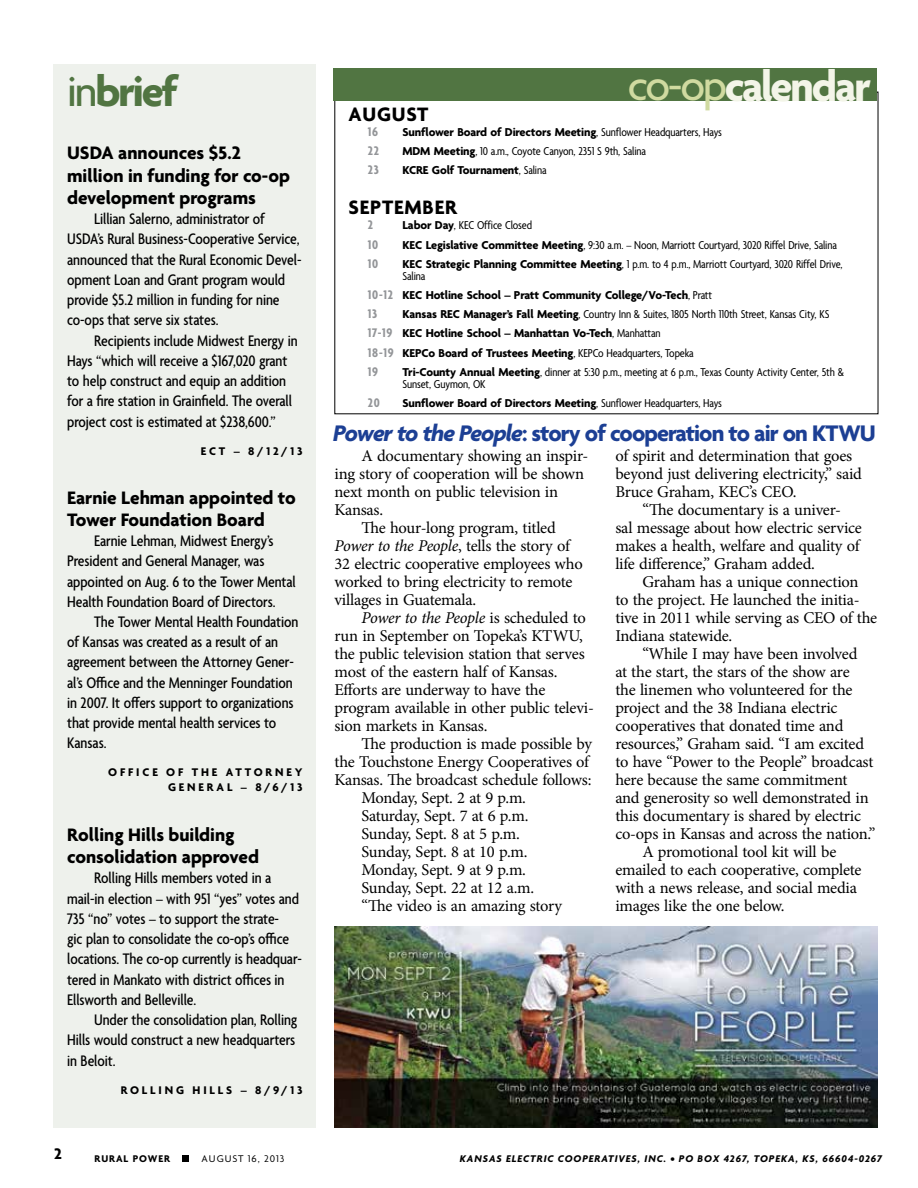
<style>
.page{position:relative;width:918px;height:1188px;background:#fff}
.page>*{position:absolute;margin:0;border:0;box-sizing:border-box;transform-origin:0 0}
.t1{font:700 45px "Agenda";letter-spacing:-.05em;color:#f3f5e8}
.t2{font:700 45px "Agenda";color:#517542}
.t3{font:700 24.3px "Agenda";letter-spacing:-.035em;color:#1c3f94}
.t4{font:700 21px "Agenda";letter-spacing:.04em;color:#000}
.t5{font:700 19.5px/22.2px "Agenda";color:#000}
.t6{font:16.5px/18px "Minion Pro";letter-spacing:-.015em;color:#000}
.t7{font:500 condensed 16.5px/20.2px "Agenda";letter-spacing:-.005em;color:#000}
.t8{font:italic 16.5px "Minion Pro";letter-spacing:-.025em;color:#000}
.t9{font:700 16.5px "Agenda";color:#000}
.t10{font:700 condensed 13.5px "Agenda";letter-spacing:.055em;color:#939598}
.t11{font:condensed 12.3px/19.2px "Agenda";letter-spacing:-.01em;color:#000}
.t12{font:700 12.3px "Agenda";letter-spacing:-.01em;color:#000}
.t13{font:700 12px/14.4px "Agenda";letter-spacing:.24em;color:#000;text-align:right}
.t14{font:italic 700 10.5px "Agenda";letter-spacing:.09em;color:#000}
.t15{font:10.5px "Agenda";letter-spacing:.09em;color:#000}
.t16{font:700 10.5px "Agenda";letter-spacing:.09em;color:#000}
.s1{font-weight:500}
.s2{font-weight:500;color:#d0daa0}
.s3{font-stretch:condensed;font-size:13.5px;color:#939598}
.s4{font-weight:400;font-stretch:condensed}
.s5{font-weight:700;font-stretch:normal}
.s6{font-stretch:normal;font-size:12.3px;color:#000}
.s7{font-weight:700;font-size:13.5px;color:#939598}
.s8{font-style:italic}
.s9{font-style:normal}
</style>
<div class="page">
<div style="left:334px;top:68px;width:543px;height:32px;background:#517542"></div>
<div style="left:54px;top:64px;width:262px;height:1064px;background:#eef1ec"></div>
<img style="left:334px;top:926px;width:543px;height:202px">
<div style="left:182px;top:1155px;width:7px;height:7px;background:#000"></div>
<h1 class="t2" style="left:67px;top:67px;width:112px"><span class="s1">in</span>brief</h1>
<p class="t5" style="left:67px;top:143px;width:224px">USDA announces $5.2 million in funding for co-op development programs</p>
<p class="t7" style="left:67px;top:210px;width:236px;text-indent:27px">Lillian Salerno, administrator of USDA’s Rural Business-Cooperative Service, announced that the Rural Economic Devel&shy;opment Loan and Grant program would provide $5.2 million in funding for nine co-ops that serve six states.</p>
<p class="t7" style="left:67px;top:331px;width:232px;text-indent:27px">Recipients include Midwest Energy in Hays “which will receive a $167,020 grant to help construct and equip an addition for a fire station in Grainfield. The overall project cost is estimated at $238,600.”</p>
<p class="t13" style="left:201px;top:445px;width:103px">ECT – 8/12/13</p>
<p class="t5" style="left:67px;top:487px;width:230px">Earnie Lehman appointed to<br>Tower Foundation Board</p>
<p class="t7" style="left:67px;top:532px;width:230px;text-indent:27px">Earnie Lehman, Midwest Energy’s President and General Manager, was appointed on Aug. 6 to the Tower Mental Health Foundation Board of Directors.</p>
<p class="t7" style="left:67px;top:613px;width:233px;text-indent:27px">The Tower Mental Health Foundation of Kansas was created as a result of an agreement between the Attorney Gener&shy;al’s Office and the Menninger Foundation in 2007. It offers support to organizations that provide mental health services to Kansas.</p>
<p class="t13" style="left:108px;top:766px;width:10px">Offic</p>
<p class="t13" style="left:152px;top:766px;width:152px">e of th e Attorn ey<br>Gen era l – 8/6/13</p>
<p class="t5" style="left:67px;top:825px;width:193px">Rolling Hills building consolidation approved</p>
<p class="t7" style="left:67px;top:869px;width:236px;text-indent:27px">Rolling Hills members voted in a mail-in election – with 951 “yes” votes and 735 “no” votes – to support the strate-<br>gic plan to consolidate the co-op’s office locations. The co-op currently is headquar&shy;tered in Mankato with district offices in Ellsworth and Belleville.</p>
<p class="t7" style="left:67px;top:1011px;width:232px;text-indent:27px">Under the consolidation plan, Rolling<br>Hills would construct a new headquarters in Beloit.</p>
<p class="t13" style="left:121px;top:1083px;width:183px">Rollin g Hi lls – 8/9/13</p>
<p class="t9" style="left:54px;top:1145px;width:9px">2</p>
<p class="t16" style="left:94px;top:1153px;width:74px">Rural Power</p>
<p class="t15" style="left:202px;top:1153px;width:84px">AUGUST 16, 2013</p>
<h1 class="t1" style="left:628px;top:62px;width:245px"><span class="s2">co-op</span>calendar</h1>
<p class="t4" style="left:348px;top:103px;width:28px">AUGUST</p>
<p class="t12" style="left:368px;top:126px;width:355px"><span class="s3">16</span> Sunflower Board of Directors Meeting<span class="s4">, Sunflower Headquarters, Hays</span></p>
<p class="t10" style="left:368px;top:144px;width:13px">22</p>
<p class="t11" style="left:402px;top:142px;width:245px"><span class="s5">MDM Meeting</span>, 10 a.m., Coyote Canyon, 2351 S 9th, Salina</p>
<p class="t10" style="left:368px;top:163px;width:13px">23</p>
<p class="t12" style="left:402px;top:164px;width:146px">KCRE Golf Tournament<span class="s4">, Salina</span></p>
<p class="t4" style="left:348px;top:196px;width:110px">SEPTEMBER</p>
<p class="t10" style="left:368px;top:218px;width:25px">2 <span class="s6">L</span></p>
<p class="t11" style="left:408px;top:217px;width:126px"><span class="s5">abor Day</span>, KEC Office Closed</p>
<p class="t10" style="left:368px;top:237px;width:12px">10</p>
<p class="t11" style="left:402px;top:236px;width:436px"><span class="s5">KEC Legislative Committee Meeting</span>, 9:30 a.m. – Noon, Marriott Courtyard, 3020 Riffel Drive, Salina</p>
<p class="t10" style="left:368px;top:256px;width:12px">10</p>
<p class="t11" style="left:402px;top:258px;width:442px;line-height:12.3px"><span class="s5">KEC Strategic Planning Committee Meeting</span>, 1 p.m. to 4 p.m., Marriott Courtyard, 3020 Riffel Drive,<br>Salina</p>
<p class="t12" style="left:368px;top:289px;width:346px"><span class="s3">10-12</span> KEC Hotline School – Pratt Community College/Vo-Tech<span class="s4">, Pratt</span></p>
<p class="t10" style="left:368px;top:307px;width:11px">13</p>
<p class="t11" style="left:368px;top:306px;width:478px;text-indent:34px"><span class="s5">Kansas REC Manager’s Fall Meeting</span>, Country Inn &amp; Suites, 1805 North 110th Street, Kansas City, KS <span class="s7">17-19</span> <span class="s5">KEC Hotline School – Manhattan Vo-Tech</span>, Manhattan<br><span class="s7">18-19</span> <span class="s5">KEPCo Board of Trustees Meeting</span>, KEPCo Headquarters, Topeka<br><span class="s7">19</span> <span class="s5">Tri-County Annual Meeting</span>, dinner at 5:30 p.m., meeting at 6 p.m., Texas County Activity Center, 5th &amp;</p>
<p class="t11" style="left:368px;top:375px;width:355px;text-indent:35px">Sunset, Guymon, OK<br><span class="s7">20</span> <span class="s5">Sunflower Board of Directors Meeting</span>, Sunflower Headquarters, Hays</p>
<h2 class="t3" style="left:333px;top:421px;width:510px"><span class="s8">POWER TO THE PEOPLE</span>: story of cooperation to air on KTWU</h2>
<p class="t6" style="left:362px;top:447px;width:229px">A documentary showing an inspir-</p>
<p class="t6" style="left:335px;top:465px;width:251px">ing story of cooperation will be shown</p>
<p class="t6" style="left:335px;top:483px;width:225px">next month on public television in</p>
<p class="t6" style="left:335px;top:501px;width:50px">Kansas.</p>
<p class="t6" style="left:362px;top:519px;width:196px">The hour-long program, titled</p>
<p class="t8" style="left:335px;top:535px;width:237px">Power to the People<span class="s9">, tells the story of</span></p>
<p class="t6" style="left:335px;top:555px;width:250px">32 electric cooperative employees who</p>
<p class="t6" style="left:335px;top:573px;width:240px">worked to bring electricity to remote</p>
<p class="t6" style="left:335px;top:591px;width:143px">villages in Guatemala.</p>
<p class="t8" style="left:362px;top:607px;width:226px">Power to the People <span class="s9">is scheduled to</span></p>
<p class="t6" style="left:335px;top:627px;width:250px">run in September on Topeka’s KTWU,</p>
<p class="t6" style="left:335px;top:645px;width:252px">the public television station that serves</p>
<p class="t6" style="left:335px;top:663px;width:225px">most of the eastern half of Kansas.</p>
<p class="t6" style="left:335px;top:681px;width:213px">Efforts are underway to have the</p>
<p class="t6" style="left:335px;top:699px;width:261px">program available in other public televi-</p>
<p class="t6" style="left:335px;top:717px;width:155px">sion markets in Kansas.</p>
<p class="t6" style="left:362px;top:735px;width:232px">The production is made possible by</p>
<p class="t6" style="left:335px;top:753px;width:256px">the Touchstone Energy Cooperatives of</p>
<p class="t6" style="left:335px;top:771px;width:258px">Kansas. The broadcast schedule follows:</p>
<p class="t6" style="left:362px;top:789px;width:166px">Monday, Sept. 2 at 9 p.m.</p>
<p class="t6" style="left:362px;top:807px;width:168px">Saturday, Sept. 7 at 6 p.m.</p>
<p class="t6" style="left:362px;top:825px;width:160px">Sunday, Sept. 8 at 5 p.m.</p>
<p class="t6" style="left:362px;top:843px;width:168px">Sunday, Sept. 8 at 10 p.m.</p>
<p class="t6" style="left:362px;top:861px;width:166px">Monday, Sept. 9 at 9 p.m.</p>
<p class="t6" style="left:362px;top:879px;width:174px">Sunday, Sept. 22 at 12 a.m.</p>
<p class="t6" style="left:362px;top:897px;width:202px">“The video is an amazing story</p>
<p class="t6" style="left:615px;top:447px;width:248px">of spirit and determination that goes beyond just delivering electricity,” said<br>Bruce Graham, KEC’s CEO.</p>
<p class="t6" style="left:615px;top:501px;width:248px;text-indent:27px">“The documentary is a univer&shy;sal message about how electric service makes a health, welfare and quality of life difference,” Graham added.</p>
<p class="t6" style="left:615px;top:573px;width:263px;text-indent:27px">Graham has a unique connection<br>to the project. He launched the initia&shy;tive in 2011 while serving as CEO of the<br>Indiana statewide.</p>
<p class="t6" style="left:642px;top:645px;width:217px">“While I may have been involved</p>
<p class="t6" style="left:615px;top:663px;width:236px">at the start, the stars of the show are</p>
<p class="t6" style="left:615px;top:681px;width:239px">the linemen who volunteered for the</p>
<p class="t6" style="left:615px;top:699px;width:224px">project and the 38 Indiana electric</p>
<p class="t6" style="left:615px;top:717px;width:230px">cooperatives that donated time and</p>
<p class="t6" style="left:615px;top:735px;width:250px">resources,” Graham said. “I am excited</p>
<p class="t6" style="left:615px;top:753px;width:260px">to have “Power to the People” broadcast</p>
<p class="t6" style="left:615px;top:771px;width:234px">here because the same commitment</p>
<p class="t6" style="left:615px;top:789px;width:255px">and generosity so well demonstrated in</p>
<p class="t6" style="left:615px;top:807px;width:247px">this documentary is shared by electric</p>
<p class="t6" style="left:615px;top:825px;width:262px">co-ops in Kansas and across the nation.”</p>
<p class="t6" style="left:642px;top:843px;width:196px">A promotional tool kit will be</p>
<p class="t6" style="left:615px;top:861px;width:248px">emailed to each cooperative, complete</p>
<p class="t6" style="left:615px;top:879px;width:243px">with a news release, and social media</p>
<p class="t6" style="left:615px;top:897px;width:171px">images like the one below.</p>
<p class="t14" style="left:460px;top:1153px;width:424px">KANSAS ELECTRIC COOPERATIVES, INC. • PO BOX 4267, TOPEKA, KS, 66604-0267</p>
</div>
